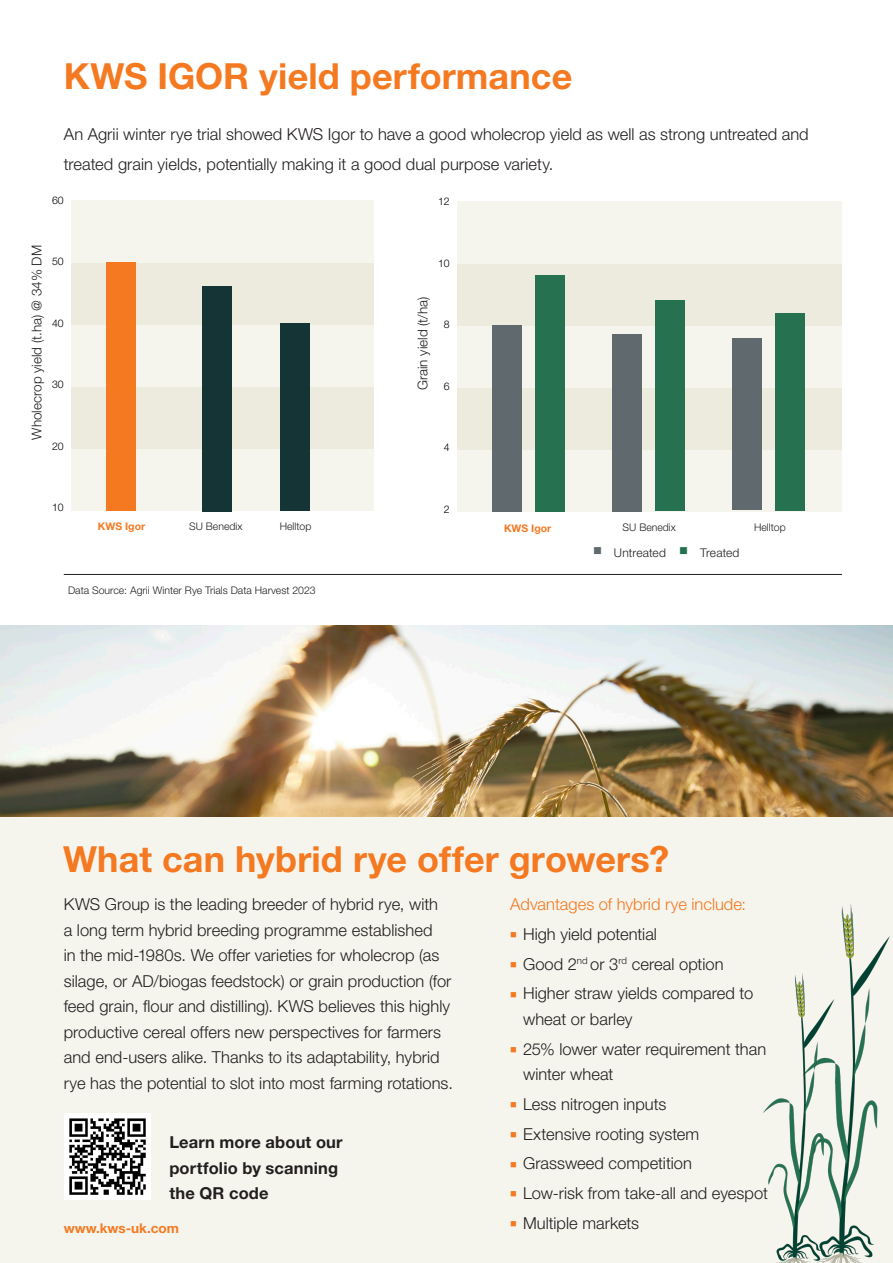
<style>
.page{position:relative;width:893px;height:1263px;background:#fff}
.page>*{position:absolute;margin:0;border:0;box-sizing:border-box;transform-origin:0 0}
.KWS_Copy_Text_9pt{font:700 36px "Helvetica Neue LT Std";letter-spacing:.005em;color:#f47921}
.Header_1{font:700 36px "Helvetica Neue LT Std";letter-spacing:.005em;color:#f47921}
.Body_11pt{font:300 16.5px/25.5px "Helvetica Neue LT Std";color:#231f20}
.KWS_Copy_Text_9pt-2{font:300 16.5px/29.7px "Helvetica Neue LT Std";color:#231f20}
.Body_11pt-2{font:700 16.5px/25.5px "Helvetica Neue LT Std";letter-spacing:.01em;color:#231f20}
.Body_11pt-3{font:300 16.5px "Helvetica Neue LT Std";color:#f47921}
.t1{font:300 13.5px "Helvetica Neue LT Std";color:#231f20}
.KWS_Website_9pt{font:700 13.5px "Helvetica Neue LT Std";color:#f47921}
.KWS_Caption_7pt{font:300 12px "Helvetica Neue LT Std";letter-spacing:.005em;color:#231f20}
.t2{font:300 10.5px "Helvetica Neue LT Std";color:#231f20}
.t3{font:300 10.5px "Helvetica Neue LT Std";color:#000}
.t4{font:700 10.5px "Helvetica Neue LT Std";color:#f47921}
.s1{color:#5f696e}
.s2{color:#257150}
.s3{color:#f47921}
</style>
<div class="page">
<div style="left:0;top:816px;width:893px;height:447px;background:#f5f5ee"></div>
<img style="left:65px;top:1113px;width:86px;height:86px">
<img style="left:841px;top:904px;width:49px;height:359px">
<img style="left:763px;top:948px;width:94px;height:315px">
<hr style="left:64px;top:574px;width:778px;height:1px;background:#231f20">
<div style="left:72px;top:448px;width:302px;height:62px;background:#f5f5ee"></div>
<div style="left:72px;top:386px;width:302px;height:62px;background:#ecebde"></div>
<div style="left:72px;top:324px;width:302px;height:62px;background:#f5f5ee"></div>
<div style="left:72px;top:262px;width:302px;height:62px;background:#ecebde"></div>
<div style="left:72px;top:200px;width:302px;height:62px;background:#f5f5ee"></div>
<div style="left:107px;top:262px;width:29px;height:248px;background:#f47921"></div>
<div style="left:202px;top:286px;width:29px;height:225px;background:#153435"></div>
<div style="left:281px;top:323px;width:29px;height:187px;background:#153435"></div>
<div style="left:458px;top:449px;width:384px;height:63px;background:#f5f5ee"></div>
<div style="left:458px;top:387px;width:384px;height:63px;background:#ecebde"></div>
<div style="left:458px;top:325px;width:384px;height:63px;background:#f5f5ee"></div>
<div style="left:458px;top:263px;width:384px;height:63px;background:#ecebde"></div>
<div style="left:458px;top:201px;width:384px;height:63px;background:#f5f5ee"></div>
<div style="left:493px;top:325px;width:29px;height:187px;background:#5f696e"></div>
<div style="left:536px;top:275px;width:29px;height:236px;background:#257150"></div>
<div style="left:612px;top:334px;width:30px;height:177px;background:#5f696e"></div>
<div style="left:655px;top:300px;width:30px;height:211px;background:#257150"></div>
<div style="left:732px;top:338px;width:30px;height:172px;background:#5f696e"></div>
<div style="left:776px;top:313px;width:29px;height:197px;background:#257150"></div>
<img style="left:0;top:625px;width:893px;height:191px">
<p class="Header_1" style="left:64px;top:54px;width:510px">KWS IGOR yield performance</p>
<p class="KWS_Copy_Text_9pt-2" style="left:64px;top:119px;width:746px">An Agrii winter rye trial showed KWS Igor to have a good wholecrop yield as well as strong untreated and treated grain yields, potentially making it a good dual purpose variety.</p>
<p class="t3" style="left:52px;top:194px;width:13px">60</p>
<p class="t3" style="left:438px;top:195px;width:13px">12</p>
<p class="t1" style="left:28px;top:439px;width:196px;rotate:-90deg">Wholecrop yield (t.ha) @ 34% DM</p>
<p class="t3" style="left:52px;top:255px;width:13px">50</p>
<p class="t3" style="left:52px;top:317px;width:13px">40</p>
<p class="t3" style="left:52px;top:378px;width:13px">30</p>
<p class="t3" style="left:52px;top:440px;width:13px">20</p>
<p class="t3" style="left:438px;top:256px;width:13px">10</p>
<p class="t1" style="left:414px;top:390px;width:95px;rotate:-90deg">Grain yield (t/ha)</p>
<p class="t3" style="left:444px;top:318px;width:7px">8</p>
<p class="t3" style="left:444px;top:379px;width:7px">6</p>
<p class="t3" style="left:444px;top:441px;width:7px">4</p>
<p class="t3" style="left:52px;top:501px;width:13px">10</p>
<p class="t4" style="left:98px;top:520px;width:49px">KWS Igor</p>
<p class="t2" style="left:189px;top:520px;width:55px">SU Benedix</p>
<p class="t2" style="left:280px;top:520px;width:33px">Helltop</p>
<p class="t2" style="left:68px;top:584px;width:249px">Data Source: Agrii Winter Rye Trials Data Harvest 2023</p>
<p class="t3" style="left:444px;top:502px;width:7px">2</p>
<p class="t4" style="left:504px;top:521px;width:49px">KWS Igor</p>
<p class="t2" style="left:623px;top:520px;width:55px">SU Benedix</p>
<p class="t2" style="left:754px;top:520px;width:33px">Helltop</p>
<p class="KWS_Caption_7pt" style="left:593px;top:545px;width:148px"><span class="s1">■</span> Untreated <span class="s2">■</span> Treated</p>
<p class="KWS_Copy_Text_9pt" style="left:63px;top:837px;width:607px">What can hybrid rye offer growers?</p>
<p class="Body_11pt" style="left:64px;top:891px;width:391px">KWS Group is the leading breeder of hybrid rye, with<br>a long term hybrid breeding programme established<br>in the mid-1980s. We offer varieties for wholecrop (as silage, or AD/biogas feedstock) or grain production (for feed grain, flour and distilling). KWS believes this highly productive cereal offers new perspectives for farmers and end-users alike. Thanks to its adaptability, hybrid rye has the potential to slot into most farming rotations.</p>
<p class="Body_11pt-3" style="left:510px;top:894px;width:237px">Advantages of hybrid rye include:</p>
<p class="Body_11pt" style="left:510px;top:921px;width:148px"><span class="s3">■</span> High yield potential</p>
<p class="Body_11pt" style="left:510px;top:950px;width:215px"><span class="s3">■</span> Good 2<sup>nd</sup> or 3<sup>rd</sup> cereal option</p>
<p class="Body_11pt" style="left:523px;top:980px;width:232px;text-indent:-13px"><span class="s3">■</span> Higher straw yields compared to wheat or barley</p>
<p class="Body_11pt" style="left:523px;top:1036px;width:245px;text-indent:-13px"><span class="s3">■</span> 25% lower water requirement than winter wheat</p>
<p class="Body_11pt" style="left:510px;top:1091px;width:158px"><span class="s3">■</span> Less nitrogen inputs</p>
<p class="Body_11pt" style="left:510px;top:1121px;width:191px"><span class="s3">■</span> Extensive rooting system</p>
<p class="Body_11pt" style="left:510px;top:1150px;width:183px"><span class="s3">■</span> Grassweed competition</p>
<p class="Body_11pt" style="left:510px;top:1180px;width:259px"><span class="s3">■</span> Low-risk from take-all and eyespot</p>
<p class="Body_11pt" style="left:510px;top:1210px;width:130px"><span class="s3">■</span> Multiple markets</p>
<p class="Body_11pt-2" style="left:169px;top:1129px;width:175px">Learn more about our portfolio by scanning the QR code</p>
<p class="KWS_Website_9pt" style="left:64px;top:1220px;width:117px">www.kws-uk.com</p>
</div>
